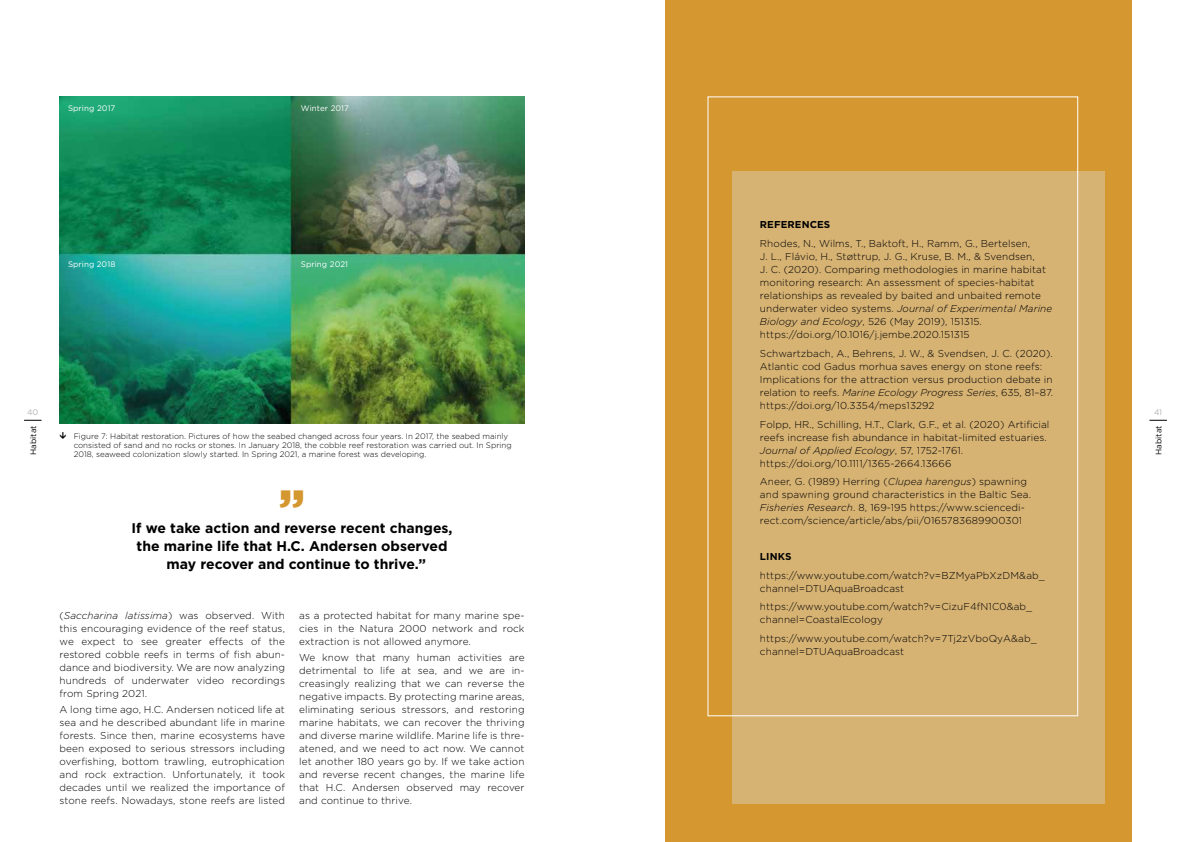
<style>
.page{position:relative;width:1191px;height:842px;background:#fff}
.page>*{position:absolute;margin:0;border:0;box-sizing:border-box;transform-origin:0 0}
.t1{font:900 48px "Gotham";color:#d59830}
.t2{font:700 14px/18px "Gotham";color:#000}
.t3{font:300 10px/13px "Gotham";letter-spacing:.01em;color:#000}
.t4{font:700 10px "Gotham";letter-spacing:.01em;color:#000}
.t5{font:8.1px "Gotham";letter-spacing:.01em;color:#000}
.t6{font:8.1px "Gotham";color:#b3b2b2}
.t7{font:300 8px/9px "Gotham";color:#000}
.t8{font:8px "Gotham";letter-spacing:.01em;color:#fff}
.s1{font-style:italic}
</style>
<div class="page">
<svg style="left:24px;top:420px;width:18px;height:1px"></svg>
<svg style="left:1149px;top:420px;width:17px;height:1px"></svg>
<img style="left:60px;top:96px;width:464px;height:327px">
<div style="left:665px;top:0;width:466px;height:842px;background:#d59830"></div>
<div style="left:732px;top:171px;width:372px;height:633px;background:#d6b273"></div>
<p class="t8" style="left:68px;top:104px;width:49px">Spring 2017</p>
<p class="t8" style="left:301px;top:104px;width:50px">Winter 2017</p>
<p class="t8" style="left:68px;top:260px;width:49px">Spring 2018</p>
<p class="t8" style="left:301px;top:260px;width:49px">Spring 2021</p>
<p class="t6" style="left:27px;top:408px;width:13px">40</p>
<p class="t5" style="left:29px;top:455px;width:32px;rotate:-90deg">Habitat</p>
<p class="t7" style="left:74px;top:431px;width:439px">Figure 7: Habitat restoration. Pictures of how the seabed changed across four years. In 2017, the seabed mainly consisted of sand and no rocks or stones. In January 2018, the cobble reef restoration was carried out. In Spring<br>2018, seaweed colonization slowly started. In Spring 2021, a marine forest was developing.</p>
<h1 class="t1" style="left:279px;top:479px;width:28px">”</h1>
<h2 class="t2" style="left:167px;top:536px;width:282px;text-indent:-30px">the marine life that H.C. Andersen observed may recover and continue to thrive.”</h2>
<h2 class="t2" style="left:131px;top:518px;width:322px">If we take action and reverse recent changes,</h2>
<p class="t3" style="left:60px;top:609px;width:227px;text-align:justify">(<span class="s1">Saccharina latissima</span>) was observed. With this encouraging evidence of the reef status, we expect to see greater effects of the restored cobble reefs in terms of fish abun&shy;dance and biodiversity. We are now analyzing hundreds of underwater video recordings from Spring 2021.</p>
<p class="t3" style="left:60px;top:702px;width:227px;text-align:justify">A long time ago, H.C. Andersen noticed life at sea and he described abundant life in marine forests. Since then, marine ecosystems have been exposed to serious stressors including overfishing, bottom trawling, eutrophication and rock extraction. Unfortunately, it took decades until we realized the importance of stone reefs. Nowadays, stone reefs are listed</p>
<p class="t3" style="left:299px;top:609px;width:227px;text-align:justify">as a protected habitat for many marine spe&shy;cies in the Natura 2000 network and rock extraction is not allowed anymore.</p>
<p class="t3" style="left:299px;top:650px;width:227px;text-align:justify">We know that many human activities are detrimental to life at sea, and we are in&shy;creasingly realizing that we can reverse the negative impacts. By protecting marine areas, eliminating serious stressors, and restoring marine habitats, we can recover the thriving and diverse marine wildlife. Marine life is thre&shy;atened, and we need to act now. We cannot let another 180 years go by. If we take action and reverse recent changes, the marine life that H.C. Andersen observed may recover and continue to thrive.</p>
<p class="t4" style="left:760px;top:219px;width:72px">REFERENCES</p>
<p class="t3" style="left:760px;top:237px;width:294px">Rhodes, N., Wilms, T., Baktoft, H., Ramm, G., Bertelsen,<br>J. L., Flávio, H., Støttrup, J. G., Kruse, B. M., &amp; Svendsen,<br>J. C. (2020). Comparing methodologies in marine habitat monitoring research: An assessment of species-habitat relationships as revealed by baited and unbaited remote underwater video systems. <span class="s1">Journal of Experimental Marine Biology and Ecology</span>, 526 (May 2019), 151315. https://doi.org/10.1016/j.jembe.2020.151315</p>
<p class="t3" style="left:760px;top:347px;width:295px">Schwartzbach, A., Behrens, J. W., &amp; Svendsen, J. C. (2020).<br>Atlantic cod Gadus morhua saves energy on stone reefs:<br>Implications for the attraction versus production debate in relation to reefs. <span class="s1">Marine Ecology Progress Series</span>, 635, 81–87. https://doi.org/10.3354/meps13292</p>
<p class="t3" style="left:760px;top:417px;width:291px">Folpp, HR., Schilling, H.T., Clark, G.F., et al. (2020) Artificial reefs increase fish abundance in habitat-limited estuaries.<br><span class="s1">Journal of Applied Ecology</span>, 57, 1752-1761. https://doi.org/10.1111/1365-2664.13666</p>
<p class="t3" style="left:760px;top:475px;width:272px">Aneer, G. (1989) Herring (<span class="s1">Clupea harengus</span>) spawning and spawning ground characteristics in the Baltic Sea.<br><span class="s1">Fisheries Research</span>. 8, 169-195 https://www.sciencedi&shy;rect.com/science/article/abs/pii/0165783689900301</p>
<p class="t4" style="left:760px;top:550px;width:33px">LINKS</p>
<p class="t3" style="left:760px;top:568px;width:286px">https://www.youtube.com/watch?v=BZMyaPbXzDM&amp;ab_ channel=DTUAquaBroadcast</p>
<p class="t3" style="left:760px;top:600px;width:274px">https://www.youtube.com/watch?v=CizuF4fN1C0&amp;ab_ channel=CoastalEcology</p>
<p class="t3" style="left:760px;top:632px;width:278px">https://www.youtube.com/watch?v=7Tj2zVboQyA&amp;ab_ channel=DTUAquaBroadcast</p>
<p class="t6" style="left:1154px;top:408px;width:10px">41</p>
<p class="t5" style="left:1154px;top:455px;width:32px;rotate:-90deg">Habitat</p>
</div>
